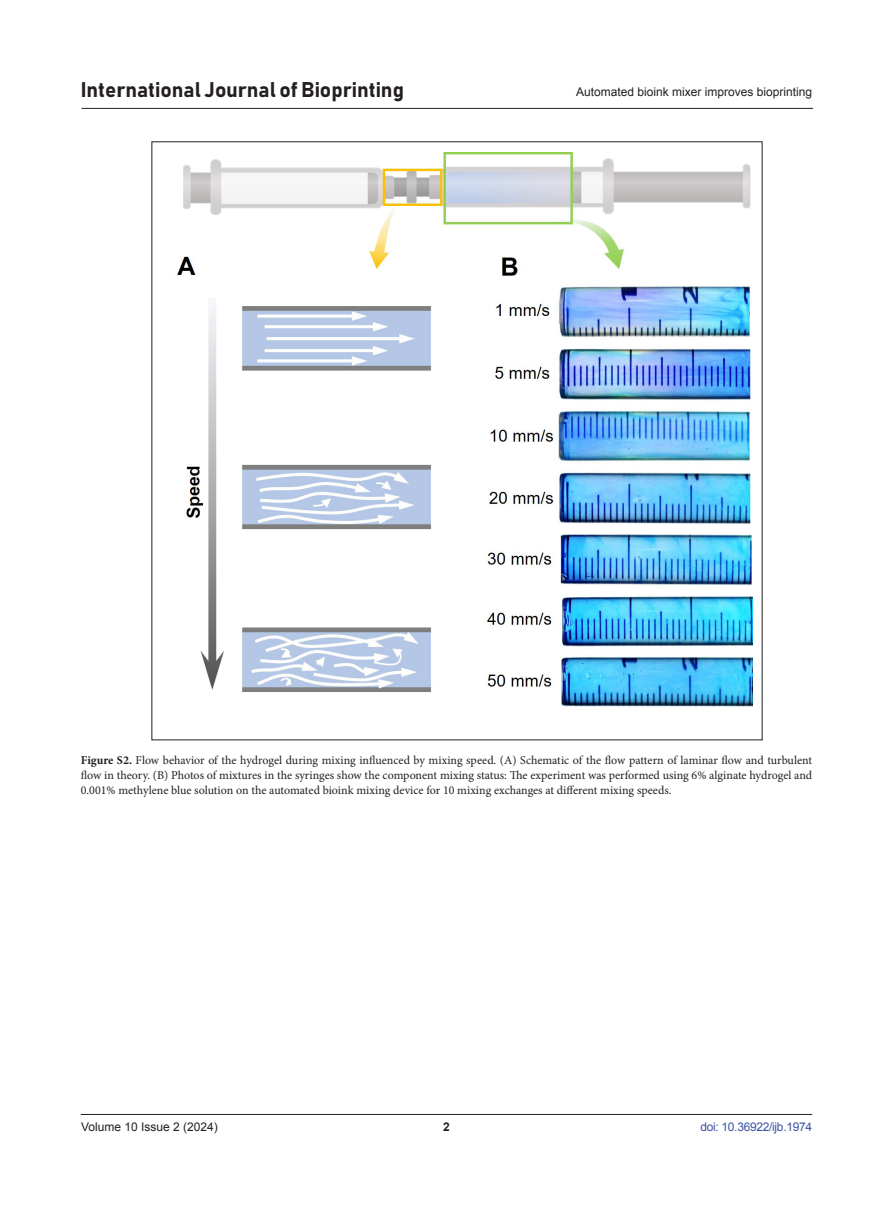
<style>
.page{position:relative;width:893px;height:1212px;background:#fff}
.page>*{position:absolute;margin:0;border:0;box-sizing:border-box;transform-origin:0 0}
.t1{font:21px "Bahnschrift";color:#231f20}
.figLends{font:12px/15px "Minion Pro";color:#231f20;text-align:justify}
.t2{font:12px "Arial";color:#231f20}
.t3{font:12px "Arial";letter-spacing:-.025em;color:#3a53a3}
.t4{font:700 12px "Arial";color:#231f20}
.s1{font-weight:700}
</style>
<div class="page">
<hr style="left:81px;top:1114px;width:731px;height:1px;background:#231f20">
<hr style="left:81px;top:108px;width:732px;height:1px;background:#231f20">
<img style="left:177px;top:152px;width:575px;height:555px">
<h1 class="t1" style="left:81px;top:77px;width:325px">International Journal of Bioprinting</h1>
<p class="t2" style="left:576px;top:84px;width:238px">Automated bioink mixer improves bioprinting</p>
<p class="figLends" style="left:81px;top:753px;width:733px"><span class="s1">Figure S2.</span> Flow behavior of the hydrogel during mixing influenced by mixing speed. (A) Schematic of the flow pattern of laminar flow and turbulent flow in theory. (B) Photos of mixtures in the syringes show the component mixing status: The experiment was performed using 6% alginate hydrogel and 0.001% methylene blue solution on the automated bioink mixing device for 10 mixing exchanges at different mixing speeds.</p>
<p class="t2" style="left:81px;top:1119px;width:138px">Volume 10 Issue 2 (2024)</p>
<p class="t4" style="left:443px;top:1119px;width:8px">2</p>
<p class="t3" style="left:700px;top:1119px;width:113px">doi: 10.36922/ijb.1974</p>
</div>
